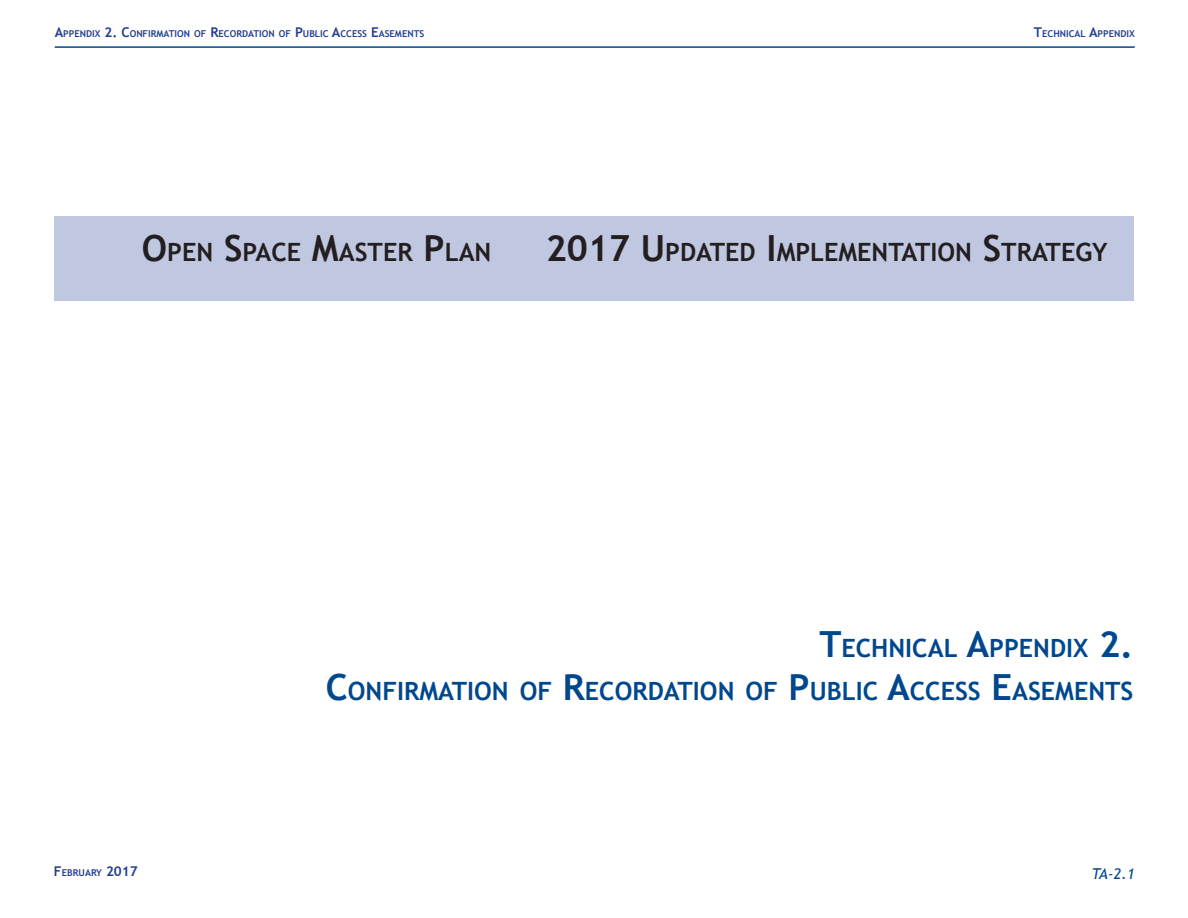
<style>
.page{position:relative;width:1188px;height:918px;background:#fff}
.page>*{position:absolute;margin:0;border:0;box-sizing:border-box;transform-origin:0 0}
.t1{font:700 25.2px/43.2px "Trebuchet MS";color:#01478d;text-align:right}
.t2{font:700 25.2px "Trebuchet MS";color:#231f20}
.t3{font:italic 15px "Trebuchet MS";color:#01478d}
.t4{font:700 9.45px "Trebuchet MS";color:#253f8e}
.s1{font-size:13.5px}
.s2{font-size:36px}
</style>
<div class="page">
<hr style="left:55px;top:46px;width:1080px;height:2px;background:#01478d">
<div style="left:54px;top:216px;width:1080px;height:84px;background:#c0c7e0"></div>
<p class="t4" style="left:55px;top:27px;width:371px"><span class="s1">A</span>PPENDIX <span class="s1">2. C</span>ONFIRMATION OF <span class="s1">R</span>ECORDATION OF <span class="s1">P</span>UBLIC <span class="s1">A</span>CCESS <span class="s1">E</span>ASEMENTS</p>
<p class="t4" style="left:1034px;top:27px;width:102px"><span class="s1">T</span>ECHNICAL <span class="s1">A</span>PPENDIX</p>
<h1 class="t2" style="left:142px;top:236px;width:351px"><span class="s2">O</span>PEN <span class="s2">S</span>PACE <span class="s2">M</span>ASTER <span class="s2">P</span> LAN</h1>
<h1 class="t2" style="left:546px;top:236px;width:564px"><span class="s2">2017 U</span>PDATED <span class="s2">I</span>MPLEMENTATION <span class="s2">S</span>TRATEGY</h1>
<p class="t4" style="left:54px;top:866px;width:85px"><span class="s1">F</span> EBRUARY <span class="s1">2017</span></p>
<h1 class="t1" style="left:326px;top:626px;width:809px"><span class="s2">T</span>ECHNICAL <span class="s2">A</span>PPENDIX <span class="s2">2.<br>C</span>ONFIRMATION OF <span class="s2">R</span>ECORDATION OF <span class="s2">P</span>UBLIC <span class="s2">A</span>CCESS <span class="s2">E</span>ASEMENTS</h1>
<h2 class="t3" style="left:1092px;top:864px;width:44px">TA-2.1</h2>
</div>
